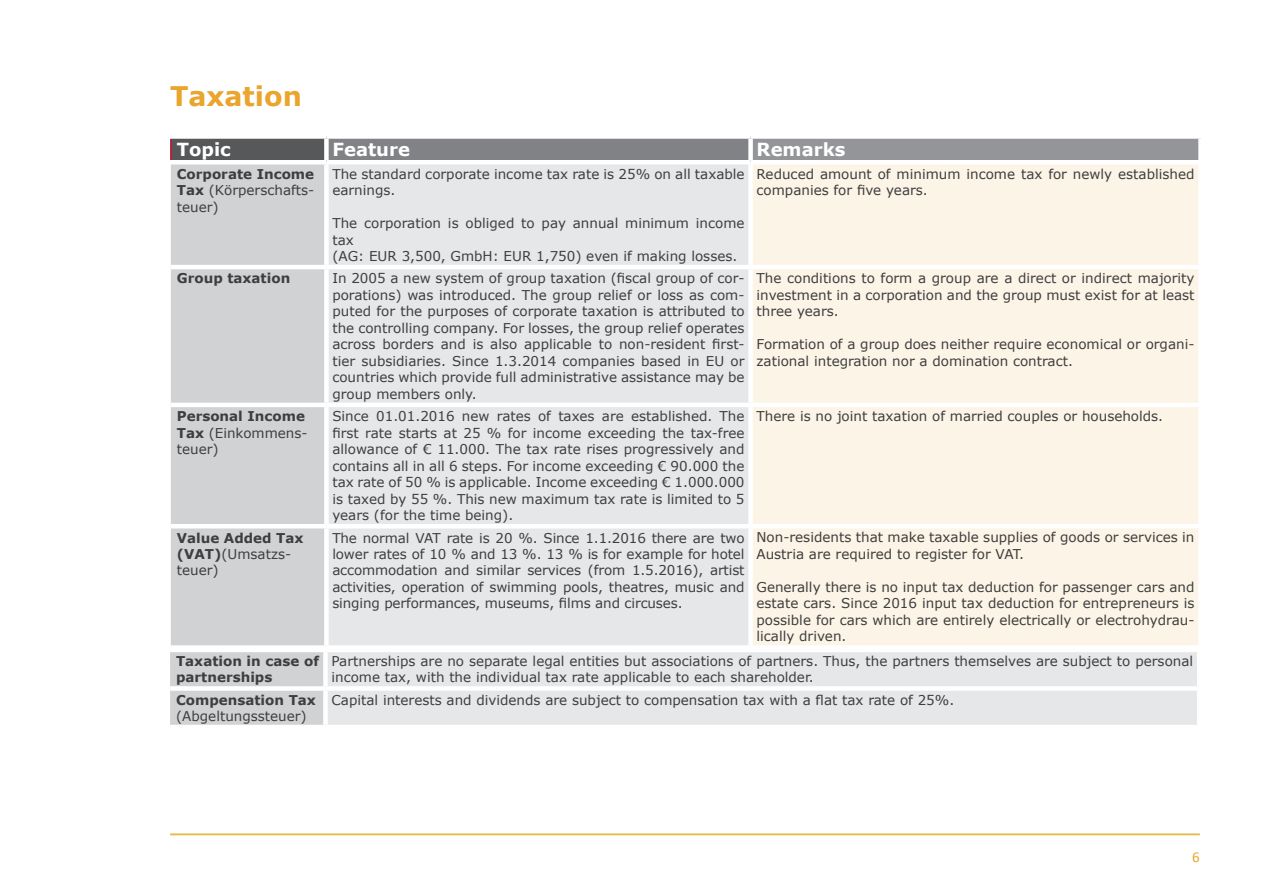
<style>
.page{position:relative;width:1263px;height:893px;background:#fff}
.page>*{position:absolute;margin:0;border:0;box-sizing:border-box;transform-origin:0 0}
.t1{font:700 27px "Verdana";color:#e9a52c}
.t2{font:700 18px "Verdana";color:#fff}
.t3{font:15px "Calibri";color:#e9a52c}
.t4{font:13.5px/16.5px "Verdana";color:#3e3e3f}
.t5{font:700 13.5px/16.5px "Verdana";color:#3e3e3f}
.s1{font-weight:700}
.s2{font-weight:400}
</style>
<div class="page">
<hr style="left:170px;top:833px;width:1030px;height:2px;background:#e8b848">
<div style="left:171px;top:136px;width:155px;height:26px;background:#57585a"></div>
<div style="left:326px;top:136px;width:425px;height:26px;background:#808285"></div>
<div style="left:751px;top:136px;width:449px;height:26px;background:#939598"></div>
<div style="left:171px;top:164px;width:153px;height:481px;background:#d1d2d4"></div>
<div style="left:329px;top:164px;width:419px;height:481px;background:#e6e7e9"></div>
<div style="left:753px;top:164px;width:445px;height:481px;background:#fcf4e6"></div>
<hr style="left:170px;top:139px;width:2px;height:21px;background:#c3102f">
<div style="left:170px;top:134px;width:156px;height:5px;background:#fff"></div>
<div style="left:326px;top:134px;width:425px;height:5px;background:#fff"></div>
<div style="left:324px;top:139px;width:5px;height:21px;background:#fff"></div>
<div style="left:751px;top:134px;width:452px;height:5px;background:#fff"></div>
<div style="left:748px;top:139px;width:5px;height:21px;background:#fff"></div>
<div style="left:1198px;top:139px;width:5px;height:21px;background:#fff"></div>
<hr style="left:170px;top:160px;width:156px;height:4px;background:#fff">
<hr style="left:326px;top:160px;width:425px;height:4px;background:#fff">
<hr style="left:751px;top:160px;width:452px;height:4px;background:#fff">
<hr style="left:171px;top:265px;width:155px;height:4px;background:#fff">
<hr style="left:326px;top:265px;width:425px;height:4px;background:#fff">
<hr style="left:751px;top:265px;width:452px;height:4px;background:#fff">
<hr style="left:171px;top:403px;width:155px;height:4px;background:#fff">
<hr style="left:326px;top:403px;width:425px;height:4px;background:#fff">
<hr style="left:751px;top:403px;width:452px;height:4px;background:#fff">
<hr style="left:171px;top:524px;width:155px;height:4px;background:#fff">
<hr style="left:326px;top:524px;width:425px;height:4px;background:#fff">
<hr style="left:751px;top:524px;width:452px;height:4px;background:#fff">
<div style="left:170px;top:652px;width:153px;height:73px;background:#d1d2d4"></div>
<div style="left:328px;top:652px;width:869px;height:73px;background:#e6e7e9"></div>
<div style="left:170px;top:686px;width:155px;height:5px;background:#fff"></div>
<div style="left:325px;top:686px;width:876px;height:5px;background:#fff"></div>
<h1 class="t1" style="left:170px;top:77px;width:133px">Taxation</h1>
<h2 class="t2" style="left:177px;top:137px;width:55px">Topic</h2>
<h2 class="t2" style="left:332px;top:137px;width:79px">Feature</h2>
<h2 class="t2" style="left:757px;top:137px;width:90px">Remarks</h2>
<p class="t4" style="left:177px;top:165px;width:139px;text-align:justify"><span class="s1">Corporate Income Tax</span> (Körperschafts&shy;teuer)</p>
<p class="t4" style="left:332px;top:165px;width:414px">The standard corporate income tax rate is 25% on all taxable earnings.</p>
<p class="t4" style="left:332px;top:215px;width:414px">The corporation is obliged to pay annual minimum income tax<br>(AG: EUR 3,500, GmbH: EUR 1,750) even if making losses.</p>
<p class="t4" style="left:756px;top:165px;width:439px">Reduced amount of minimum income tax for newly established companies for five years.</p>
<p class="t5" style="left:177px;top:270px;width:115px">Group taxation</p>
<p class="t4" style="left:332px;top:270px;width:414px;text-align:justify">In 2005 a new system of group taxation (fiscal group of cor&shy;porations) was introduced. The group relief or loss as com&shy;puted for the purposes of corporate taxation is attributed to the controlling company. For losses, the group relief operates across borders and is also applicable to non-resident first&shy;tier subsidiaries. Since 1.3.2014 companies based in EU or countries which provide full administrative assistance may be group members only.</p>
<p class="t4" style="left:756px;top:270px;width:439px;text-align:justify">The conditions to form a group are a direct or indirect majority investment in a corporation and the group must exist for at least three years.</p>
<p class="t4" style="left:756px;top:336px;width:439px">Formation of a group does neither require economical or organi&shy;zational integration nor a domination contract.</p>
<p class="t4" style="left:177px;top:408px;width:132px"><span class="s1">Personal Income<br>Tax</span> (Einkommens&shy;teuer)</p>
<p class="t4" style="left:332px;top:408px;width:414px;text-align:justify">Since 01.01.2016 new rates of taxes are established. The first rate starts at 25 % for income exceeding the tax-free allowance of € 11.000. The tax rate rises progressively and contains all in all 6 steps. For income exceeding € 90.000 the tax rate of 50 % is applicable. Income exceeding € 1.000.000 is taxed by 55 %. This new maximum tax rate is limited to 5 years (for the time being).</p>
<p class="t4" style="left:756px;top:408px;width:408px">There is no joint taxation of married couples or households.</p>
<p class="t5" style="left:177px;top:529px;width:128px">Value Added Tax (VAT)<span class="s2">(Umsatzs&shy;teuer)</span></p>
<p class="t4" style="left:332px;top:529px;width:414px;text-align:justify">The normal VAT rate is 20 %. Since 1.1.2016 there are two lower rates of 10 % and 13 %. 13 % is for example for hotel accommodation and similar services (from 1.5.2016), artist activities, operation of swimming pools, theatres, music and singing performances, museums, films and circuses.</p>
<p class="t4" style="left:756px;top:529px;width:439px">Non-residents that make taxable supplies of goods or services in<br>Austria are required to register for VAT.</p>
<p class="t4" style="left:756px;top:579px;width:439px;text-align:justify">Generally there is no input tax deduction for passenger cars and estate cars. Since 2016 input tax deduction for entrepreneurs is possible for cars which are entirely electrically or electrohydrau&shy;lically driven.</p>
<p class="t5" style="left:176px;top:653px;width:144px">Taxation in case of partnerships</p>
<p class="t4" style="left:331px;top:653px;width:863px">Partnerships are no separate legal entities but associations of partners. Thus, the partners themselves are subject to personal income tax, with the individual tax rate applicable to each shareholder.</p>
<p class="t5" style="left:176px;top:691px;width:141px">Compensation Tax</p>
<p class="t4" style="left:176px;top:708px;width:132px">(Abgeltungssteuer)</p>
<p class="t4" style="left:331px;top:691px;width:624px">Capital interests and dividends are subject to compensation tax with a flat tax rate of 25%.</p>
<p class="t3" style="left:1192px;top:847px;width:9px">6</p>
</div>
